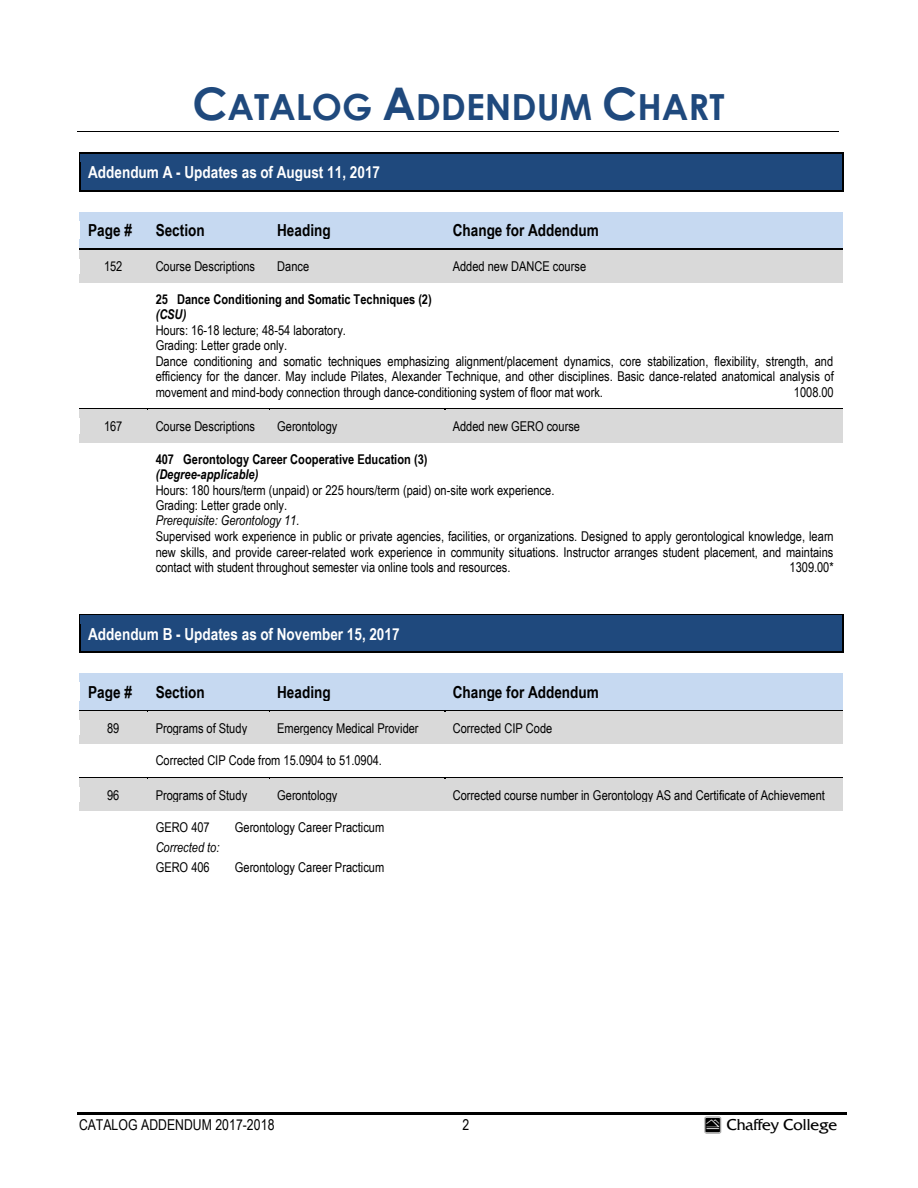
<style>
.page{position:relative;width:918px;height:1188px;background:#fff}
.page>*{position:absolute;margin:0;border:0;box-sizing:border-box;transform-origin:0 0}
.t1{font:700 36px "Century Gothic";color:#1f497d}
.t2{font:700 16.5px "Arial Narrow";color:#000}
.t3{font:700 16.5px "Arial Narrow";color:#fff}
.t4{font:16.5px "Friz";color:#000}
.t5{font:15px "Arial Narrow";color:#000}
.t6{font:13.5px/15.5px "Arial Narrow";color:#000;text-align:justify}
.t7{font:700 13.5px "Arial Narrow";color:#000}
.t8{font:italic 13.5px "Arial Narrow";color:#000}
.t9{font:italic 700 13.5px "Arial Narrow";color:#000}
.s1{font-size:45px}
</style>
<div class="page">
<hr style="left:77px;top:1112px;width:769px;height:2px;background:#000">
<hr style="left:77px;top:131px;width:762px;height:1px;background:#000">
<div style="left:80px;top:154px;width:762px;height:36px;background:#1f497d"></div>
<hr style="left:80px;top:153px;width:762px;height:1px;background:#000">
<svg style="left:79px;top:153px;width:1px;height:38px"></svg>
<hr style="left:80px;top:190px;width:762px;height:1px;background:#000">
<svg style="left:842px;top:153px;width:1px;height:38px"></svg>
<div style="left:80px;top:212px;width:67px;height:36px;background:#c6d9f1"></div>
<div style="left:147px;top:212px;width:122px;height:36px;background:#c6d9f1"></div>
<div style="left:269px;top:212px;width:175px;height:36px;background:#c6d9f1"></div>
<div style="left:444px;top:212px;width:399px;height:36px;background:#c6d9f1"></div>
<div style="left:80px;top:250px;width:67px;height:32px;background:#d9d9d9"></div>
<div style="left:147px;top:250px;width:122px;height:32px;background:#d9d9d9"></div>
<div style="left:269px;top:250px;width:175px;height:32px;background:#d9d9d9"></div>
<div style="left:444px;top:250px;width:399px;height:32px;background:#d9d9d9"></div>
<hr style="left:80px;top:248px;width:67px;height:2px;background:#000">
<hr style="left:149px;top:248px;width:120px;height:2px;background:#000">
<hr style="left:270px;top:248px;width:174px;height:2px;background:#000">
<hr style="left:446px;top:248px;width:397px;height:2px;background:#000">
<div style="left:80px;top:410px;width:67px;height:32px;background:#d9d9d9"></div>
<div style="left:147px;top:410px;width:122px;height:32px;background:#d9d9d9"></div>
<div style="left:269px;top:410px;width:175px;height:32px;background:#d9d9d9"></div>
<div style="left:444px;top:410px;width:399px;height:32px;background:#d9d9d9"></div>
<hr style="left:80px;top:408px;width:67px;height:2px;background:#000">
<hr style="left:149px;top:408px;width:120px;height:2px;background:#000">
<hr style="left:270px;top:408px;width:174px;height:2px;background:#000">
<hr style="left:446px;top:408px;width:397px;height:2px;background:#000">
<div style="left:88px;top:624px;width:746px;height:19px;background:#1f497d"></div>
<hr style="left:80px;top:615px;width:762px;height:1px;background:#000">
<div style="left:80px;top:616px;width:762px;height:8px;background:#1f497d"></div>
<div style="left:80px;top:643px;width:763px;height:9px;background:#1f497d"></div>
<svg style="left:79px;top:615px;width:1px;height:38px"></svg>
<hr style="left:80px;top:652px;width:762px;height:1px;background:#000">
<svg style="left:842px;top:615px;width:1px;height:38px"></svg>
<div style="left:80px;top:674px;width:67px;height:36px;background:#c6d9f1"></div>
<div style="left:147px;top:674px;width:122px;height:36px;background:#c6d9f1"></div>
<div style="left:269px;top:674px;width:175px;height:36px;background:#c6d9f1"></div>
<div style="left:444px;top:674px;width:399px;height:36px;background:#c6d9f1"></div>
<div style="left:80px;top:711px;width:67px;height:33px;background:#d9d9d9"></div>
<div style="left:147px;top:711px;width:122px;height:33px;background:#d9d9d9"></div>
<div style="left:269px;top:711px;width:175px;height:33px;background:#d9d9d9"></div>
<div style="left:444px;top:711px;width:399px;height:33px;background:#d9d9d9"></div>
<hr style="left:80px;top:710px;width:67px;height:1px;background:#000">
<hr style="left:149px;top:710px;width:120px;height:1px;background:#000">
<hr style="left:270px;top:710px;width:174px;height:1px;background:#000">
<hr style="left:446px;top:710px;width:397px;height:1px;background:#000">
<div style="left:80px;top:778px;width:67px;height:33px;background:#d9d9d9"></div>
<div style="left:147px;top:778px;width:122px;height:33px;background:#d9d9d9"></div>
<div style="left:269px;top:778px;width:175px;height:33px;background:#d9d9d9"></div>
<div style="left:444px;top:778px;width:399px;height:33px;background:#d9d9d9"></div>
<hr style="left:80px;top:777px;width:67px;height:1px;background:#000">
<hr style="left:149px;top:777px;width:120px;height:1px;background:#000">
<hr style="left:270px;top:777px;width:174px;height:1px;background:#000">
<hr style="left:446px;top:777px;width:397px;height:1px;background:#000">
<p class="t1" style="left:192px;top:84px;width:534px"><span class="s1">C</span>ATALOG <span class="s1">A</span>DDENDUM <span class="s1">C</span>HART</p>
<p class="t3" style="left:88px;top:162px;width:293px">Addendum A - Updates as of August 11, 2017</p>
<p class="t2" style="left:88px;top:220px;width:45px">Page #</p>
<p class="t2" style="left:156px;top:220px;width:50px">Section</p>
<p class="t2" style="left:277px;top:220px;width:55px">Heading</p>
<p class="t2" style="left:453px;top:220px;width:148px">Change for Addendum</p>
<p class="t6" style="left:104px;top:258px;width:20px">152</p>
<p class="t6" style="left:156px;top:258px;width:101px">Course Descriptions</p>
<p class="t6" style="left:277px;top:258px;width:33px">Dance</p>
<p class="t6" style="left:453px;top:258px;width:135px">Added new DANCE course</p>
<p class="t7" style="left:156px;top:291px;width:278px">25 Dance Conditioning and Somatic Techniques (2)</p>
<p class="t9" style="left:156px;top:307px;width:32px">(CSU)</p>
<p class="t6" style="left:156px;top:322px;width:192px">Hours: 16-18 lecture; 48-54 laboratory.</p>
<p class="t6" style="left:156px;top:338px;width:133px">Grading: Letter grade only.</p>
<p class="t6" style="left:156px;top:353px;width:680px">Dance conditioning and somatic techniques emphasizing alignment/placement dynamics, core stabilization, flexibility, strength, and efficiency for the dancer. May include Pilates, Alexander Technique, and other disciplines. Basic dance-related anatomical analysis of movement and mind-body connection through dance-conditioning system of floor mat work.</p>
<p class="t6" style="left:794px;top:384px;width:41px">1008.00</p>
<p class="t6" style="left:104px;top:418px;width:20px">167</p>
<p class="t6" style="left:156px;top:418px;width:101px">Course Descriptions</p>
<p class="t6" style="left:277px;top:418px;width:62px">Gerontology</p>
<p class="t6" style="left:453px;top:418px;width:129px">Added new GERO course</p>
<p class="t7" style="left:156px;top:451px;width:273px">407 Gerontology Career Cooperative Education (3)</p>
<p class="t9" style="left:156px;top:466px;width:104px">(Degree-applicable)</p>
<p class="t6" style="left:156px;top:482px;width:400px">Hours: 180 hours/term (unpaid) or 225 hours/term (paid) on-site work experience.</p>
<p class="t6" style="left:156px;top:497px;width:133px">Grading: Letter grade only.</p>
<p class="t8" style="left:156px;top:513px;width:145px">Prerequisite: Gerontology 11.</p>
<p class="t6" style="left:156px;top:528px;width:680px">Supervised work experience in public or private agencies, facilities, or organizations. Designed to apply gerontological knowledge, learn new skills, and provide career-related work experience in community situations. Instructor arranges student placement, and maintains contact with student throughout semester via online tools and resources.</p>
<p class="t6" style="left:790px;top:559px;width:46px">1309.00*</p>
<p class="t3" style="left:88px;top:624px;width:313px">Addendum B - Updates as of November 15, 2017</p>
<p class="t2" style="left:88px;top:682px;width:45px">Page #</p>
<p class="t2" style="left:156px;top:682px;width:50px">Section</p>
<p class="t2" style="left:277px;top:682px;width:55px">Heading</p>
<p class="t2" style="left:453px;top:682px;width:148px">Change for Addendum</p>
<p class="t6" style="left:107px;top:720px;width:14px">89</p>
<p class="t6" style="left:156px;top:720px;width:93px">Programs of Study</p>
<p class="t6" style="left:277px;top:720px;width:143px">Emergency Medical Provider</p>
<p class="t6" style="left:453px;top:720px;width:101px">Corrected CIP Code</p>
<p class="t6" style="left:156px;top:753px;width:228px">Corrected CIP Code from 15.0904 to 51.0904.</p>
<p class="t6" style="left:107px;top:787px;width:14px">96</p>
<p class="t6" style="left:156px;top:787px;width:93px">Programs of Study</p>
<p class="t6" style="left:277px;top:787px;width:62px">Gerontology</p>
<p class="t6" style="left:453px;top:787px;width:374px">Corrected course number in Gerontology AS and Certificate of Achievement</p>
<p class="t6" style="left:156px;top:820px;width:56px">GERO 407</p>
<p class="t6" style="left:235px;top:820px;width:151px">Gerontology Career Practicum</p>
<p class="t8" style="left:156px;top:840px;width:65px">Corrected to:</p>
<p class="t6" style="left:156px;top:860px;width:56px">GERO 406</p>
<p class="t6" style="left:235px;top:860px;width:151px">Gerontology Career Practicum</p>
<p class="t5" style="left:79px;top:1116px;width:197px">CATALOG ADDENDUM 2017-2018</p>
<p class="t5" style="left:463px;top:1116px;width:8px">2</p>
<p class="t4" style="left:704px;top:1116px;width:135px">^ Chaffey College</p>
</div>
